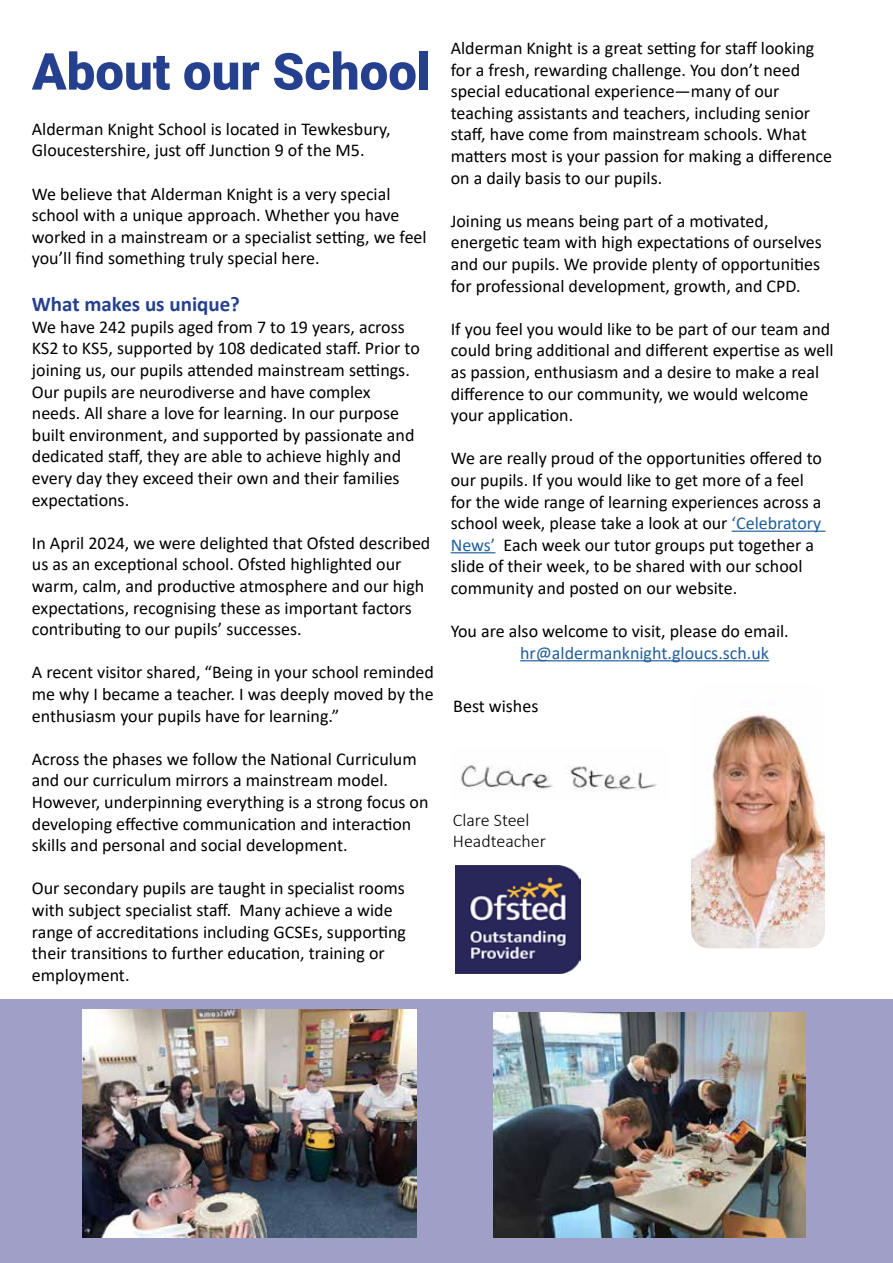
<style>
.page{position:relative;width:893px;height:1263px;background:#fff}
.page>*{position:absolute;margin:0;border:0;box-sizing:border-box;transform-origin:0 0}
.t1{font:900 51px "Roboto";color:#25408f}
.t2{font:700 21px "Calibri";color:#25408f}
.t3{font:18px/21.6px "Calibri";color:#000}
.t4{font:18px "Calibri";color:#215e9e}
.t5{font:300 18px/21.6px "Calibri";color:#000}
.s1{color:#215e9e}
</style>
<div class="page">
<img style="left:691px;top:713px;width:134px;height:235px">
<img style="left:460px;top:765px;width:197px;height:26px">
<div style="left:0;top:999px;width:893px;height:264px;background:#9f9fc8"></div>
<img style="left:83px;top:1010px;width:334px;height:227px">
<img style="left:493px;top:1012px;width:313px;height:225px">
<hr style="left:732px;top:531px;width:93px;height:1px;background:#215e9e">
<hr style="left:451px;top:552px;width:44px;height:1px;background:#215e9e">
<hr style="left:520px;top:660px;width:249px;height:1px;background:#215e9e">
<img style="left:455px;top:865px;width:125px;height:109px">
<h1 class="t1" style="left:32px;top:36px;width:401px">About our School</h1>
<p class="t3" style="left:32px;top:117px;width:360px">Alderman Knight School is located in Tewkesbury,<br>Gloucestershire, just off Junction 9 of the M5.</p>
<p class="t3" style="left:32px;top:182px;width:396px">We believe that Alderman Knight is a very special school with a unique approach. Whether you have worked in a mainstream or a specialist setting, we feel you’ll find something truly special here.</p>
<p class="t2" style="left:32px;top:289px;width:210px">What makes us unique?</p>
<p class="t3" style="left:32px;top:315px;width:389px">We have 242 pupils aged from 7 to 19 years, across KS2 to KS5, supported by 108 dedicated staff. Prior to joining us, our pupils attended mainstream settings.<br>Our pupils are neurodiverse and have complex needs. All share a love for learning. In our purpose built environment, and supported by passionate and dedicated staff, they are able to achieve highly and every day they exceed their own and their families expectations.</p>
<p class="t3" style="left:32px;top:531px;width:400px">In April 2024, we were delighted that Ofsted described us as an exceptional school. Ofsted highlighted our warm, calm, and productive atmosphere and our high expectations, recognising these as important factors contributing to our pupils’ successes.</p>
<p class="t3" style="left:32px;top:661px;width:404px;text-align:justify">A recent visitor shared, “Being in your school reminded me why I became a teacher. I was deeply moved by the enthusiasm your pupils have for learning.”</p>
<p class="t3" style="left:32px;top:747px;width:398px">Across the phases we follow the National Curriculum and our curriculum mirrors a mainstream model.<br>However, underpinning everything is a strong focus on developing effective communication and interaction skills and personal and social development.</p>
<p class="t3" style="left:32px;top:877px;width:376px">Our secondary pupils are taught in specialist rooms with subject specialist staff. Many achieve a wide range of accreditations including GCSEs, supporting their transitions to further education, training or employment.</p>
<p class="t3" style="left:451px;top:37px;width:383px">Alderman Knight is a great setting for staff looking for a fresh, rewarding challenge. You don’t need special educational experience—many of our teaching assistants and teachers, including senior staff, have come from mainstream schools. What matters most is your passion for making a difference on a daily basis to our pupils.</p>
<p class="t3" style="left:451px;top:209px;width:373px">Joining us means being part of a motivated, energetic team with high expectations of ourselves and our pupils. We provide plenty of opportunities for professional development, growth, and CPD.</p>
<p class="t3" style="left:451px;top:317px;width:384px">If you feel you would like to be part of our team and could bring additional and different expertise as well as passion, enthusiasm and a desire to make a real difference to our community, we would welcome your application.</p>
<p class="t3" style="left:451px;top:447px;width:373px">We are really proud of the opportunities offered to our pupils. If you would like to get more of a feel for the wide range of learning experiences across a school week, please take a look at our <span class="s1">‘Celebratory News’</span> Each week our tutor groups put together a slide of their week, to be shared with our school community and posted on our website.</p>
<p class="t3" style="left:451px;top:620px;width:340px">You are also welcome to visit, please do email.</p>
<p class="t4" style="left:520px;top:640px;width:251px">hr@aldermanknight.gloucs.sch.uk</p>
<p class="t3" style="left:453px;top:695px;width:87px">Best wishes</p>
<p class="t5" style="left:453px;top:809px;width:95px">Clare Steel<br>Headteacher</p>
</div>
